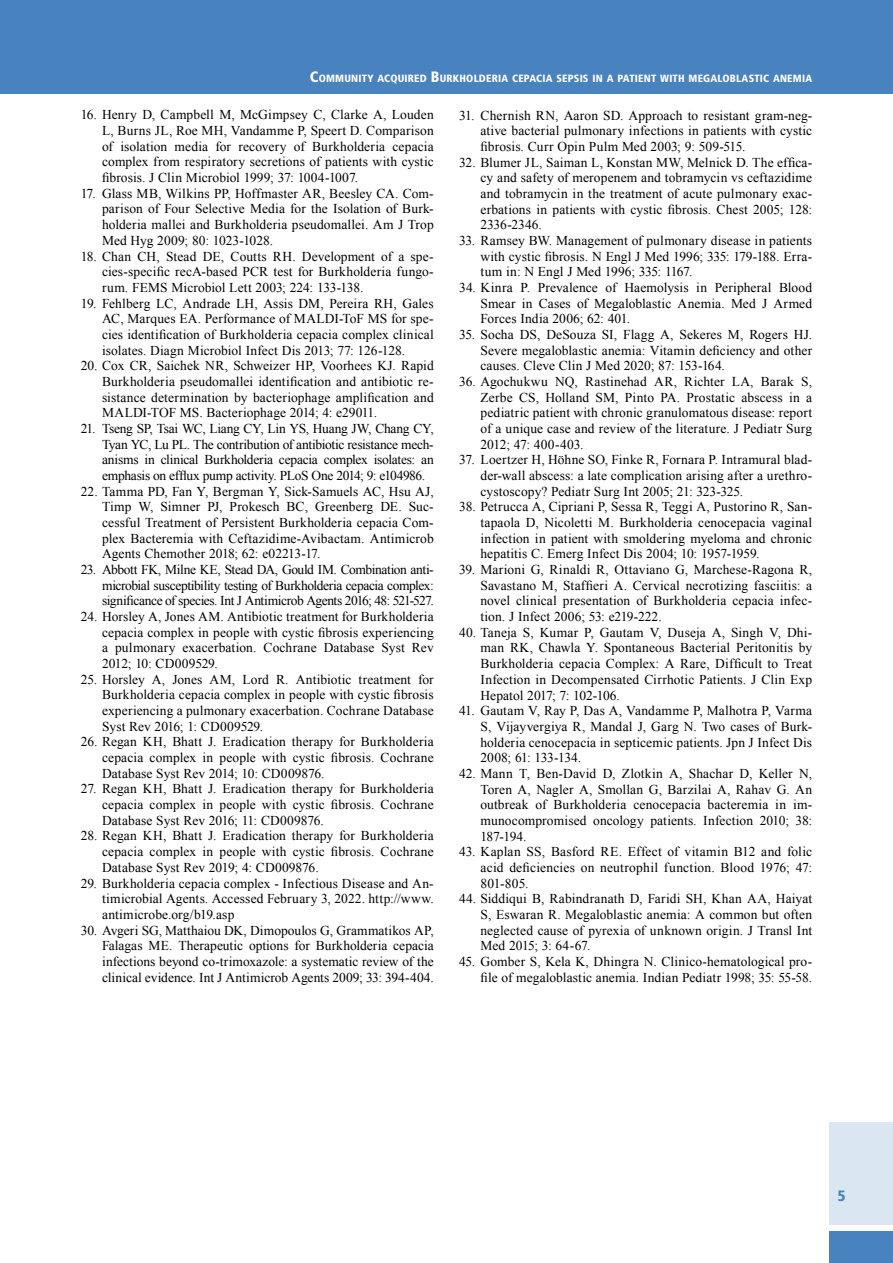
<style>
.page{position:relative;width:893px;height:1263px;background:#fff}
.page>*{position:absolute;margin:0;border:0;box-sizing:border-box;transform-origin:0 0}
.t1{font:900 condensed 15px "Frutiger";color:#4882bf}
.t2{font:13.5px/15.6px "Times New Roman";letter-spacing:.005em;color:#000;text-align:justify}
.t3{font:900 condensed 10.5px "Frutiger";letter-spacing:.02em;color:#fff}
.s1{font-size:15px}
</style>
<div class="page">
<div style="left:0;top:0;width:893px;height:94px;background:#4882bf"></div>
<div style="left:829px;top:1123px;width:64px;height:102px;background:#dae6f2"></div>
<div style="left:829px;top:1231px;width:64px;height:32px;background:#4882bf"></div>
<p class="t3" style="left:310px;top:72px;width:504px"><span class="s1">C</span>OMMUNITY ACQUIRED <span class="s1">B</span>URKHOLDERIA CEPACIA SEPSIS IN A PATIENT WITH MEGALOBLASTIC ANEMIA</p>
<p class="t2" style="left:102px;top:107px;width:333px;text-indent:-21px">16. Henry D, Campbell M, McGimpsey C, Clarke A, Louden L, Burns JL, Roe MH, Vandamme P, Speert D. Comparison of isolation media for recovery of Burkholderia cepacia complex from respiratory secretions of patients with cystic fibrosis. J Clin Microbiol 1999; 37: 1004-1007.</p>
<p class="t2" style="left:102px;top:185px;width:333px;text-indent:-21px">17. Glass MB, Wilkins PP, Hoffmaster AR, Beesley CA. Com&shy;parison of Four Selective Media for the Isolation of Burk&shy;holderia mallei and Burkholderia pseudomallei. Am J Trop Med Hyg 2009; 80: 1023-1028.</p>
<p class="t2" style="left:102px;top:248px;width:333px;text-indent:-21px">18. Chan CH, Stead DE, Coutts RH. Development of a spe&shy;cies-specific recA-based PCR test for Burkholderia fungo&shy;rum. FEMS Microbiol Lett 2003; 224: 133-138.</p>
<p class="t2" style="left:102px;top:295px;width:333px;text-indent:-21px">19. Fehlberg LC, Andrade LH, Assis DM, Pereira RH, Gales AC, Marques EA. Performance of MALDI-ToF MS for spe&shy;cies identification of Burkholderia cepacia complex clinical isolates. Diagn Microbiol Infect Dis 2013; 77: 126-128.</p>
<p class="t2" style="left:102px;top:358px;width:333px;text-indent:-21px">20. Cox CR, Saichek NR, Schweizer HP, Voorhees KJ. Rapid Burkholderia pseudomallei identification and antibiotic re&shy;sistance determination by bacteriophage amplification and MALDI-TOF MS. Bacteriophage 2014; 4: e29011.</p>
<p class="t2" style="left:102px;top:420px;width:333px;text-indent:-21px">21. Tseng SP, Tsai WC, Liang CY, Lin YS, Huang JW, Chang CY, Tyan YC, Lu PL. The contribution of antibiotic resistance mech&shy;anisms in clinical Burkholderia cepacia complex isolates: an emphasis on efflux pump activity. PLoS One 2014; 9: e104986.</p>
<p class="t2" style="left:102px;top:483px;width:333px;text-indent:-21px">22. Tamma PD, Fan Y, Bergman Y, Sick-Samuels AC, Hsu AJ, Timp W, Simner PJ, Prokesch BC, Greenberg DE. Suc&shy;cessful Treatment of Persistent Burkholderia cepacia Com&shy;plex Bacteremia with Ceftazidime-Avibactam. Antimicrob Agents Chemother 2018; 62: e02213-17.</p>
<p class="t2" style="left:102px;top:561px;width:333px;text-indent:-21px">23. Abbott FK, Milne KE, Stead DA, Gould IM. Combination anti&shy;microbial susceptibility testing of Burkholderia cepacia complex: significance of species. Int J Antimicrob Agents 2016; 48: 521-527.</p>
<p class="t2" style="left:102px;top:608px;width:333px;text-indent:-21px">24. Horsley A, Jones AM. Antibiotic treatment for Burkholderia cepacia complex in people with cystic fibrosis experiencing a pulmonary exacerbation. Cochrane Database Syst Rev 2012; 10: CD009529.</p>
<p class="t2" style="left:102px;top:671px;width:333px;text-indent:-21px">25. Horsley A, Jones AM, Lord R. Antibiotic treatment for Burkholderia cepacia complex in people with cystic fibrosis experiencing a pulmonary exacerbation. Cochrane Database Syst Rev 2016; 1: CD009529.</p>
<p class="t2" style="left:102px;top:734px;width:333px;text-indent:-21px">26. Regan KH, Bhatt J. Eradication therapy for Burkholderia cepacia complex in people with cystic fibrosis. Cochrane Database Syst Rev 2014; 10: CD009876.</p>
<p class="t2" style="left:102px;top:781px;width:333px;text-indent:-21px">27. Regan KH, Bhatt J. Eradication therapy for Burkholderia cepacia complex in people with cystic fibrosis. Cochrane Database Syst Rev 2016; 11: CD009876.</p>
<p class="t2" style="left:102px;top:828px;width:333px;text-indent:-21px">28. Regan KH, Bhatt J. Eradication therapy for Burkholderia cepacia complex in people with cystic fibrosis. Cochrane Database Syst Rev 2019; 4: CD009876.</p>
<p class="t2" style="left:102px;top:875px;width:333px;text-indent:-21px">29. Burkholderia cepacia complex - Infectious Disease and An&shy;timicrobial Agents. Accessed February 3, 2022. http://www. antimicrobe.org/b19.asp</p>
<p class="t2" style="left:102px;top:922px;width:333px;text-indent:-21px">30. Avgeri SG, Matthaiou DK, Dimopoulos G, Grammatikos AP, Falagas ME. Therapeutic options for Burkholderia cepacia infections beyond co-trimoxazole: a systematic review of the clinical evidence. Int J Antimicrob Agents 2009; 33: 394-404.</p>
<p class="t2" style="left:480px;top:107px;width:333px;text-indent:-21px">31. Chernish RN, Aaron SD. Approach to resistant gram-neg&shy;ative bacterial pulmonary infections in patients with cystic fibrosis. Curr Opin Pulm Med 2003; 9: 509-515.</p>
<p class="t2" style="left:480px;top:154px;width:333px;text-indent:-21px">32. Blumer JL, Saiman L, Konstan MW, Melnick D. The effica&shy;cy and safety of meropenem and tobramycin vs ceftazidime and tobramycin in the treatment of acute pulmonary exac&shy;erbations in patients with cystic fibrosis. Chest 2005; 128:<br>2336-2346.</p>
<p class="t2" style="left:480px;top:232px;width:333px;text-indent:-21px">33. Ramsey BW. Management of pulmonary disease in patients with cystic fibrosis. N Engl J Med 1996; 335: 179-188. Erra&shy;tum in: N Engl J Med 1996; 335: 1167.</p>
<p class="t2" style="left:480px;top:279px;width:333px;text-indent:-21px">34. Kinra P. Prevalence of Haemolysis in Peripheral Blood Smear in Cases of Megaloblastic Anemia. Med J Armed Forces India 2006; 62: 401.</p>
<p class="t2" style="left:480px;top:326px;width:333px;text-indent:-21px">35. Socha DS, DeSouza SI, Flagg A, Sekeres M, Rogers HJ.<br>Severe megaloblastic anemia: Vitamin deficiency and other causes. Cleve Clin J Med 2020; 87: 153-164.</p>
<p class="t2" style="left:480px;top:373px;width:333px;text-indent:-21px">36. Agochukwu NQ, Rastinehad AR, Richter LA, Barak S, Zerbe CS, Holland SM, Pinto PA. Prostatic abscess in a pediatric patient with chronic granulomatous disease: report of a unique case and review of the literature. J Pediatr Surg 2012; 47: 400-403.</p>
<p class="t2" style="left:480px;top:452px;width:333px;text-indent:-21px">37. Loertzer H, Höhne SO, Finke R, Fornara P. Intramural blad&shy;der-wall abscess: a late complication arising after a urethro&shy;cystoscopy? Pediatr Surg Int 2005; 21: 323-325.</p>
<p class="t2" style="left:480px;top:499px;width:333px;text-indent:-21px">38. Petrucca A, Cipriani P, Sessa R, Teggi A, Pustorino R, San&shy;tapaola D, Nicoletti M. Burkholderia cenocepacia vaginal infection in patient with smoldering myeloma and chronic hepatitis C. Emerg Infect Dis 2004; 10: 1957-1959.</p>
<p class="t2" style="left:480px;top:561px;width:333px;text-indent:-21px">39. Marioni G, Rinaldi R, Ottaviano G, Marchese-Ragona R, Savastano M, Staffieri A. Cervical necrotizing fasciitis: a novel clinical presentation of Burkholderia cepacia infec&shy;tion. J Infect 2006; 53: e219-222.</p>
<p class="t2" style="left:480px;top:624px;width:333px;text-indent:-21px">40. Taneja S, Kumar P, Gautam V, Duseja A, Singh V, Dhi&shy;man RK, Chawla Y. Spontaneous Bacterial Peritonitis by Burkholderia cepacia Complex: A Rare, Difficult to Treat Infection in Decompensated Cirrhotic Patients. J Clin Exp Hepatol 2017; 7: 102-106.</p>
<p class="t2" style="left:480px;top:703px;width:333px;text-indent:-21px">41. Gautam V, Ray P, Das A, Vandamme P, Malhotra P, Varma S, Vijayvergiya R, Mandal J, Garg N. Two cases of Burk&shy;holderia cenocepacia in septicemic patients. Jpn J Infect Dis 2008; 61: 133-134.</p>
<p class="t2" style="left:480px;top:765px;width:333px;text-indent:-21px">42. Mann T, Ben-David D, Zlotkin A, Shachar D, Keller N, Toren A, Nagler A, Smollan G, Barzilai A, Rahav G. An outbreak of Burkholderia cenocepacia bacteremia in im&shy;munocompromised oncology patients. Infection 2010; 38:<br>187-194.</p>
<p class="t2" style="left:480px;top:844px;width:333px;text-indent:-21px">43. Kaplan SS, Basford RE. Effect of vitamin B12 and folic acid deficiencies on neutrophil function. Blood 1976; 47:<br>801-805.</p>
<p class="t2" style="left:480px;top:891px;width:333px;text-indent:-21px">44. Siddiqui B, Rabindranath D, Faridi SH, Khan AA, Haiyat S, Eswaran R. Megaloblastic anemia: A common but often neglected cause of pyrexia of unknown origin. J Transl Int Med 2015; 3: 64-67.</p>
<p class="t2" style="left:459px;top:953px;width:354px;text-align:right">45. Gomber S, Kela K, Dhingra N. Clinico-hematological pro&shy;file of megaloblastic anemia. Indian Pediatr 1998; 35: 55-58.</p>
<p class="t1" style="left:838px;top:1187px;width:9px">5</p>
</div>
